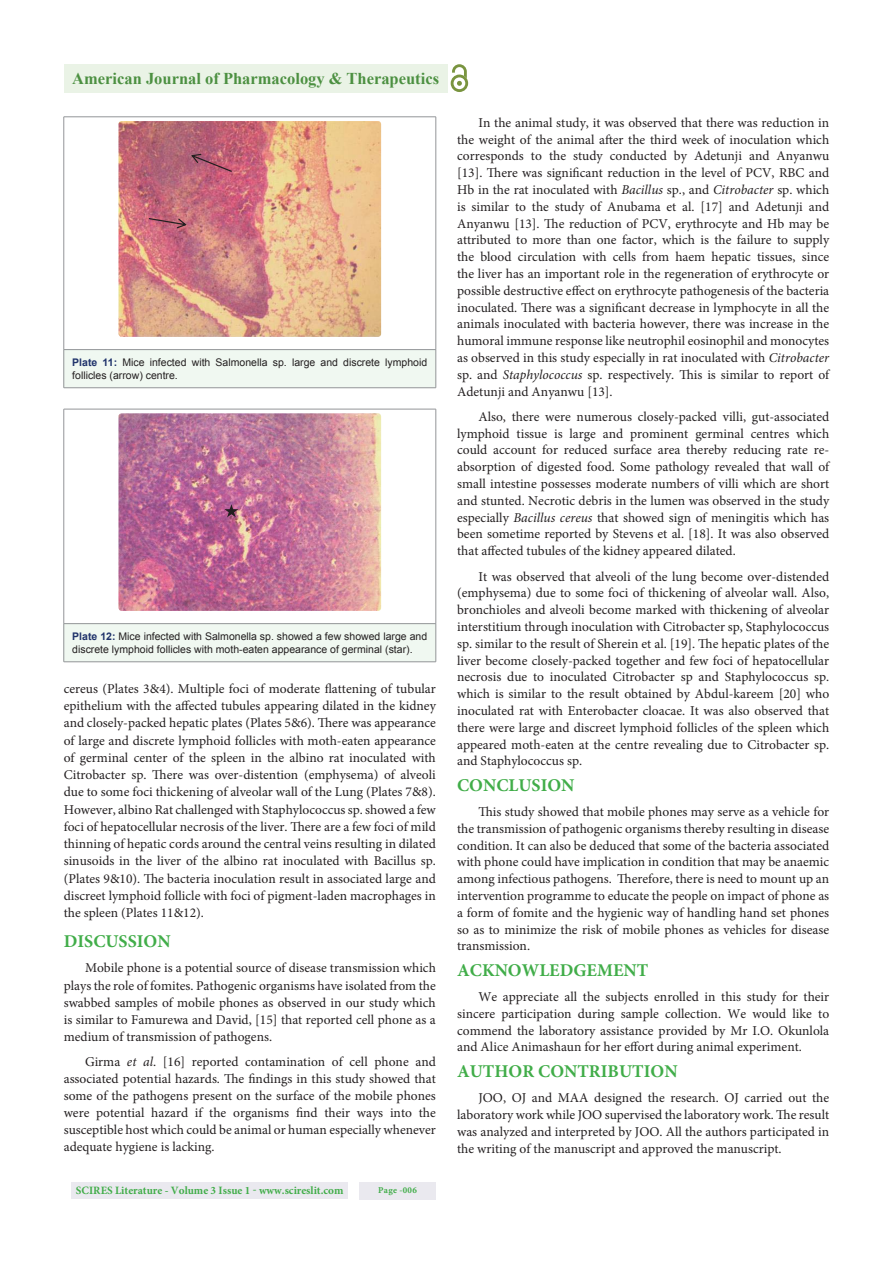
<style>
.page{position:relative;width:893px;height:1263px;background:#fff}
.page>*{position:absolute;margin:0;border:0;box-sizing:border-box;transform-origin:0 0}
.t1{font:700 18px "Minion Pro";color:#41ad49}
.t2{font:700 16.5px "Times New Roman";color:#4c9041}
.t3{font:13.5px/16.8px "Minion Pro";color:#231f20;text-align:justify}
.t4{font:700 11.25px "Minion Pro";color:#41ad49}
.t5{font:10.5px/13.5px "Arial";color:#231f20}
.t6{font:700 9px "Minion Pro";letter-spacing:.03em;color:#41ad49}
.s1{font-weight:700;color:#20336b}
.s2{font-style:italic}
</style>
<div class="page">
<div style="left:64px;top:64px;width:384px;height:28px;background:#eaf3e6"></div>
<img style="left:452px;top:64px;width:5px;height:9px">
<img style="left:451px;top:75px;width:17px;height:17px">
<svg style="left:457px;top:64px;width:10px;height:22px"></svg>
<div style="left:72px;top:1182px;width:276px;height:17px;background:#eae9ef"></div>
<div style="left:359px;top:1182px;width:77px;height:17px;background:#eae9ef"></div>
<div style="left:64px;top:350px;width:372px;height:38px;background:#f0f8f1"></div>
<hr style="left:64px;top:117px;width:372px;height:1px;background:#939598">
<hr style="left:64px;top:117px;width:1px;height:233px;background:#939598">
<hr style="left:435px;top:117px;width:1px;height:233px;background:#939598">
<hr style="left:64px;top:349px;width:372px;height:1px;background:#939598">
<hr style="left:64px;top:350px;width:1px;height:38px;background:#939598">
<hr style="left:435px;top:350px;width:1px;height:38px;background:#939598">
<hr style="left:64px;top:388px;width:372px;height:1px;background:#939598">
<img style="left:118px;top:121px;width:263px;height:216px;border-radius:3px">
<svg style="left:191px;top:154px;width:41px;height:18px"></svg>
<svg style="left:149px;top:218px;width:38px;height:10px"></svg>
<div style="left:64px;top:624px;width:372px;height:38px;background:#f0f8f1"></div>
<hr style="left:64px;top:409px;width:372px;height:1px;background:#939598">
<hr style="left:64px;top:409px;width:1px;height:215px;background:#939598">
<hr style="left:435px;top:409px;width:1px;height:215px;background:#939598">
<hr style="left:64px;top:623px;width:372px;height:1px;background:#939598">
<hr style="left:64px;top:624px;width:1px;height:38px;background:#939598">
<hr style="left:435px;top:624px;width:1px;height:38px;background:#939598">
<hr style="left:64px;top:662px;width:372px;height:1px;background:#939598">
<img style="left:118px;top:413px;width:263px;height:198px;border-radius:3px">
<svg style="left:224px;top:504px;width:14px;height:13px"></svg>
<p class="t2" style="left:72px;top:69px;width:368px">American Journal of Pharmacology &amp; Therapeutics</p>
<p class="t5" style="left:72px;top:355px;width:356px"><span class="s1">Plate 11:</span> Mice infected with Salmonella sp. large and discrete lymphoid follicles (arrow) centre.</p>
<p class="t5" style="left:72px;top:629px;width:356px"><span class="s1">Plate 12:</span> Mice infected with Salmonella sp. showed a few showed large and discrete lymphoid follicles with moth-eaten appearance of germinal (star).</p>
<p class="t3" style="left:64px;top:681px;width:374px;line-height:17.2px">cereus (Plates 3&amp;4). Multiple foci of moderate flattening of tubular epithelium with the affected tubules appearing dilated in the kidney and closely-packed hepatic plates (Plates 5&amp;6). There was appearance of large and discrete lymphoid follicles with moth-eaten appearance of germinal center of the spleen in the albino rat inoculated with Citrobacter sp. There was over-distention (emphysema) of alveoli due to some foci thickening of alveolar wall of the Lung (Plates 7&amp;8).<br>However, albino Rat challenged with Staphylococcus sp. showed a few foci of hepatocellular necrosis of the liver. There are a few foci of mild thinning of hepatic cords around the central veins resulting in dilated sinusoids in the liver of the albino rat inoculated with Bacillus sp. (Plates 9&amp;10). The bacteria inoculation result in associated large and discreet lymphoid follicle with foci of pigment-laden macrophages in the spleen (Plates 11&amp;12).</p>
<h1 class="t1" style="left:64px;top:934px;width:108px">DISCUSSION</h1>
<p class="t3" style="left:64px;top:961px;width:374px;text-indent:21px">Mobile phone is a potential source of disease transmission which plays the role of fomites. Pathogenic organisms have isolated from the swabbed samples of mobile phones as observed in our study which is similar to Famurewa and David, [15] that reported cell phone as a medium of transmission of pathogens.</p>
<p class="t3" style="left:64px;top:1055px;width:374px;text-indent:21px">Girma <span class="s2">et al</span>. [16] reported contamination of cell phone and associated potential hazards. The findings in this study showed that some of the pathogens present on the surface of the mobile phones were potential hazard if the organisms find their ways into the susceptible host which could be animal or human especially whenever adequate hygiene is lacking.</p>
<p class="t4" style="left:76px;top:1186px;width:269px">SCIRES Literature - Volume 3 Issue 1 - www.scireslit.com</p>
<p class="t6" style="left:378px;top:1186px;width:40px">Page -006</p>
<p class="t3" style="left:457px;top:115px;width:374px;text-indent:21px">In the animal study, it was observed that there was reduction in the weight of the animal after the third week of inoculation which corresponds to the study conducted by Adetunji and Anyanwu [13]. There was significant reduction in the level of PCV, RBC and Hb in the rat inoculated with <span class="s2">Bacillus</span> sp., and <span class="s2">Citrobacter</span> sp. which is similar to the study of Anubama et al. [17] and Adetunji and Anyanwu [13]. The reduction of PCV, erythrocyte and Hb may be attributed to more than one factor, which is the failure to supply the blood circulation with cells from haem hepatic tissues, since the liver has an important role in the regeneration of erythrocyte or possible destructive effect on erythrocyte pathogenesis of the bacteria inoculated. There was a significant decrease in lymphocyte in all the animals inoculated with bacteria however, there was increase in the humoral immune response like neutrophil eosinophil and monocytes as observed in this study especially in rat inoculated with <span class="s2">Citrobacter </span>sp. and <span class="s2">Staphylococcus</span> sp. respectively. This is similar to report of Adetunji and Anyanwu [13].</p>
<p class="t3" style="left:457px;top:409px;width:374px;text-indent:21px">Also, there were numerous closely-packed villi, gut-associated lymphoid tissue is large and prominent germinal centres which could account for reduced surface area thereby reducing rate re&shy;absorption of digested food. Some pathology revealed that wall of small intestine possesses moderate numbers of villi which are short and stunted. Necrotic debris in the lumen was observed in the study especially <span class="s2">Bacillus cereus</span> that showed sign of meningitis which has been sometime reported by Stevens et al. [18]. It was also observed that affected tubules of the kidney appeared dilated.</p>
<p class="t3" style="left:457px;top:569px;width:374px;text-indent:21px">It was observed that alveoli of the lung become over-distended (emphysema) due to some foci of thickening of alveolar wall. Also, bronchioles and alveoli become marked with thickening of alveolar interstitium through inoculation with Citrobacter sp, Staphylococcus sp. similar to the result of Sherein et al. [19]. The hepatic plates of the liver become closely-packed together and few foci of hepatocellular necrosis due to inoculated Citrobacter sp and Staphylococcus sp. which is similar to the result obtained by Abdul-kareem [20] who inoculated rat with Enterobacter cloacae. It was also observed that there were large and discreet lymphoid follicles of the spleen which appeared moth-eaten at the centre revealing due to Citrobacter sp. and Staphylococcus sp.</p>
<h1 class="t1" style="left:457px;top:778px;width:119px">CONCLUSION</h1>
<p class="t3" style="left:457px;top:804px;width:374px;text-indent:21px">This study showed that mobile phones may serve as a vehicle for the transmission of pathogenic organisms thereby resulting in disease condition. It can also be deduced that some of the bacteria associated with phone could have implication in condition that may be anaemic among infectious pathogens. Therefore, there is need to mount up an intervention programme to educate the people on impact of phone as a form of fomite and the hygienic way of handling hand set phones so as to minimize the risk of mobile phones as vehicles for disease transmission.</p>
<h1 class="t1" style="left:457px;top:963px;width:193px">ACKNOWLEDGEMENT</h1>
<p class="t3" style="left:457px;top:989px;width:374px;text-indent:21px">We appreciate all the subjects enrolled in this study for their sincere participation during sample collection. We would like to commend the laboratory assistance provided by Mr I.O. Okunlola and Alice Animashaun for her effort during animal experiment.</p>
<h1 class="t1" style="left:457px;top:1064px;width:222px">AUTHOR CONTRIBUTION</h1>
<p class="t3" style="left:457px;top:1090px;width:374px;text-indent:21px">JOO, OJ and MAA designed the research. OJ carried out the laboratory work while JOO supervised the laboratory work. The result was analyzed and interpreted by JOO. All the authors participated in the writing of the manuscript and approved the manuscript.</p>
</div>
